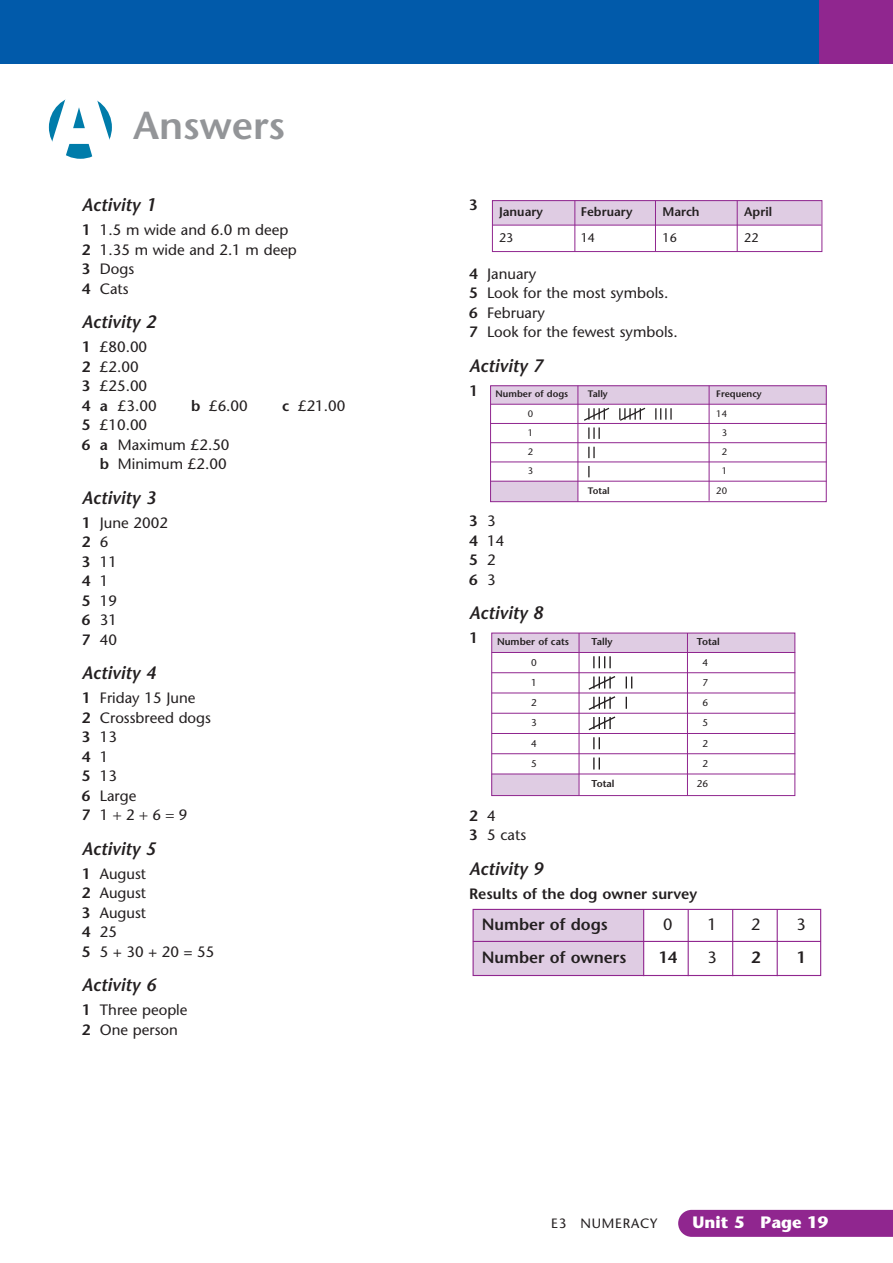
<style>
.page{position:relative;width:893px;height:1263px;background:#fff}
.page>*{position:absolute;margin:0;border:0;box-sizing:border-box;transform-origin:0 0}
.t1{font:800 105px "Franklin Gothic";color:#fff}
.t2{font:600 39px "Stone Sans";color:#939598}
.t3{font:italic 600 18px "Stone Sans";color:#231f20}
.t4{font:700 16.5px "Stone Sans";color:#fff}
.t5{font:600 16.35px "Stone Sans";color:#231f20}
.t6{font:16.35px "Stone Sans";color:#231f20}
.t7{font:15px/19.5px "Stone Sans";color:#231f20}
.t8{font:600 15px "Stone Sans";color:#231f20}
.t9{font:13.5px "Stone Sans";letter-spacing:.055em;color:#231f20}
.t10{font:600 12.45px "Stone Sans";color:#231f20}
.t11{font:12.45px "Stone Sans";color:#231f20}
.t12{font:600 9.9px "Stone Sans";color:#231f20}
.t13{font:9.9px "Stone Sans";color:#231f20}
.t14{font:600 9.45px "Stone Sans";color:#231f20}
.t15{font:9.45px "Stone Sans";color:#231f20}
.s1{font-weight:600}
</style>
<div class="page">
<div style="left:1px;top:0;width:822px;height:63px;background:#015aaa"></div>
<div style="left:819px;top:0;width:73px;height:63px;background:#90268f"></div>
<div style="left:49px;top:96px;width:63px;height:63px;background:#007caa;border-radius:50%"></div>
<hr style="left:0;top:0;width:1px;height:63px;background:#015aaa">
<div style="left:472px;top:909px;width:171px;height:67px;background:#dfcce3"></div>
<div style="left:472px;top:909px;width:349px;height:67px;border:1px solid #90268f"></div>
<hr style="left:473px;top:941px;width:347px;height:1px;background:#90268f">
<hr style="left:643px;top:909px;width:1px;height:67px;background:#90268f">
<hr style="left:687px;top:909px;width:1px;height:67px;background:#90268f">
<hr style="left:732px;top:909px;width:1px;height:67px;background:#90268f">
<hr style="left:776px;top:909px;width:1px;height:67px;background:#90268f">
<div style="left:491px;top:774px;width:88px;height:22px;background:#dfcce3"></div>
<div style="left:492px;top:633px;width:302px;height:19px;background:#dfcce3"></div>
<div style="left:491px;top:633px;width:304px;height:163px;border:1px solid #90268f"></div>
<hr style="left:491px;top:652px;width:304px;height:1px;background:#90268f">
<hr style="left:491px;top:672px;width:304px;height:1px;background:#90268f">
<hr style="left:491px;top:693px;width:304px;height:1px;background:#90268f">
<hr style="left:491px;top:713px;width:304px;height:1px;background:#90268f">
<hr style="left:491px;top:733px;width:304px;height:1px;background:#90268f">
<hr style="left:491px;top:753px;width:304px;height:1px;background:#90268f">
<hr style="left:491px;top:774px;width:304px;height:1px;background:#90268f">
<hr style="left:578px;top:633px;width:1px;height:163px;background:#90268f">
<hr style="left:687px;top:633px;width:1px;height:163px;background:#90268f">
<svg style="left:593px;top:656px;width:17px;height:12px"></svg>
<svg style="left:625px;top:697px;width:2px;height:12px"></svg>
<svg style="left:625px;top:677px;width:7px;height:12px"></svg>
<svg style="left:587px;top:676px;width:29px;height:55px"></svg>
<svg style="left:593px;top:737px;width:7px;height:12px"></svg>
<svg style="left:593px;top:758px;width:7px;height:12px"></svg>
<div style="left:490px;top:481px;width:88px;height:21px;background:#dfcce3"></div>
<div style="left:490px;top:386px;width:336px;height:18px;background:#dfcce3"></div>
<div style="left:490px;top:385px;width:336px;height:117px;border:1px solid #90268f"></div>
<hr style="left:490px;top:404px;width:336px;height:1px;background:#90268f">
<hr style="left:490px;top:423px;width:336px;height:1px;background:#90268f">
<hr style="left:490px;top:442px;width:336px;height:1px;background:#90268f">
<hr style="left:490px;top:462px;width:336px;height:1px;background:#90268f">
<hr style="left:490px;top:481px;width:336px;height:1px;background:#90268f">
<hr style="left:577px;top:386px;width:1px;height:116px;background:#90268f">
<hr style="left:708px;top:386px;width:1px;height:115px;background:#90268f">
<svg style="left:588px;top:447px;width:6px;height:11px"></svg>
<svg style="left:584px;top:407px;width:26px;height:32px"></svg>
<svg style="left:619px;top:407px;width:27px;height:14px"></svg>
<svg style="left:655px;top:408px;width:16px;height:12px"></svg>
<div style="left:492px;top:201px;width:329px;height:24px;background:#dfcce3"></div>
<div style="left:492px;top:200px;width:330px;height:52px;border:1px solid #90268f"></div>
<hr style="left:492px;top:225px;width:329px;height:1px;background:#90268f">
<hr style="left:574px;top:201px;width:1px;height:51px;background:#90268f">
<hr style="left:655px;top:201px;width:1px;height:50px;background:#90268f">
<hr style="left:736px;top:201px;width:1px;height:51px;background:#90268f">
<div style="left:678px;top:1210px;width:214px;height:27px;background:#90268f"></div>
<h1 class="t1" style="left:46px;top:86px;width:71px">A</h1>
<h2 class="t2" style="left:133px;top:111px;width:154px">Answers</h2>
<p class="t3" style="left:82px;top:198px;width:76px">Activity 1</p>
<p class="t7" style="left:82px;top:222px;width:216px"><span class="s1">1</span> 1.5 m wide and 6.0 m deep<br><span class="s1">2</span> 1.35 m wide and 2.1 m deep<br><span class="s1">3</span> Dogs<br><span class="s1">4</span> Cats</p>
<p class="t3" style="left:82px;top:315px;width:76px">Activity 2</p>
<p class="t7" style="left:82px;top:339px;width:76px"><span class="s1">1</span> £80.00<br><span class="s1">2</span> £2.00<br><span class="s1">3</span> £25.00<br><span class="s1">4 a</span> £3.00</p>
<p class="t7" style="left:191px;top:397px;width:58px"><span class="s1">b</span> £6.00</p>
<p class="t7" style="left:282px;top:397px;width:65px"><span class="s1">c</span> £21.00</p>
<p class="t7" style="left:82px;top:417px;width:67px"><span class="s1">5</span> £10.00</p>
<p class="t7" style="left:82px;top:436px;width:149px"><span class="s1">6 a</span> Maximum £2.50</p>
<p class="t7" style="left:100px;top:456px;width:128px"><span class="s1">b</span> Minimum £2.00</p>
<p class="t3" style="left:82px;top:490px;width:76px">Activity 3</p>
<p class="t7" style="left:82px;top:514px;width:88px"><span class="s1">1</span> June 2002<br><span class="s1">2</span> 6<br><span class="s1">3</span> 11<br><span class="s1">4</span> 1<br><span class="s1">5</span> 19<br><span class="s1">6</span> 31<br><span class="s1">7</span> 40</p>
<p class="t3" style="left:82px;top:666px;width:76px">Activity 4</p>
<p class="t7" style="left:82px;top:690px;width:131px"><span class="s1">1</span> Friday 15 June<br><span class="s1">2</span> Crossbreed dogs<br><span class="s1">3</span> 13<br><span class="s1">4</span> 1<br><span class="s1">5</span> 13<br><span class="s1">6</span> Large<br><span class="s1">7</span> 1 2 6 9</p>
<p class="t3" style="left:82px;top:841px;width:76px">Activity 5</p>
<p class="t7" style="left:82px;top:865px;width:134px"><span class="s1">1</span> August<br><span class="s1">2</span> August<br><span class="s1">3</span> August<br><span class="s1">4</span> 25<br><span class="s1">5</span> 5 + 30 + 20 = 55</p>
<p class="t3" style="left:82px;top:978px;width:76px">Activity 6</p>
<p class="t7" style="left:82px;top:1002px;width:107px"><span class="s1">1</span> Three people<br><span class="s1">2</span> One person</p>
<p class="t8" style="left:469px;top:199px;width:10px">3</p>
<p class="t10" style="left:499px;top:207px;width:45px">January</p>
<p class="t10" style="left:580px;top:207px;width:53px">February</p>
<p class="t10" style="left:662px;top:207px;width:39px">March</p>
<p class="t10" style="left:744px;top:207px;width:29px">April</p>
<p class="t11" style="left:499px;top:233px;width:16px">23</p>
<p class="t11" style="left:580px;top:233px;width:16px">14</p>
<p class="t11" style="left:662px;top:233px;width:16px">16</p>
<p class="t11" style="left:744px;top:233px;width:16px">22</p>
<p class="t7" style="left:469px;top:265px;width:210px"><span class="s1">4</span> January<br><span class="s1">5</span> Look for the most symbols.<br><span class="s1">6</span> February<br><span class="s1">7</span> Look for the fewest symbols.</p>
<p class="t3" style="left:469px;top:358px;width:76px">Activity 7</p>
<p class="t8" style="left:469px;top:385px;width:10px">1</p>
<p class="t14" style="left:495px;top:391px;width:74px">Number of dogs</p>
<p class="t14" style="left:588px;top:391px;width:21px">Tally</p>
<p class="t14" style="left:716px;top:391px;width:47px">Frequency</p>
<p class="t15" style="left:528px;top:410px;width:7px">0</p>
<p class="t15" style="left:716px;top:410px;width:12px">14</p>
<p class="t15" style="left:528px;top:429px;width:7px">1</p>
<p class="t15" style="left:721px;top:429px;width:7px">3</p>
<p class="t15" style="left:528px;top:448px;width:7px">2</p>
<p class="t15" style="left:721px;top:448px;width:7px">2</p>
<p class="t15" style="left:528px;top:467px;width:7px">3</p>
<p class="t15" style="left:721px;top:467px;width:7px">1</p>
<p class="t14" style="left:588px;top:487px;width:23px">Total</p>
<p class="t15" style="left:716px;top:487px;width:12px">20</p>
<p class="t7" style="left:469px;top:513px;width:37px"><span class="s1">3</span> 3<br><span class="s1">4</span> 14<br><span class="s1">5</span> 2<br><span class="s1">6</span> 3</p>
<p class="t3" style="left:469px;top:606px;width:76px">Activity 8</p>
<p class="t8" style="left:469px;top:632px;width:10px">1</p>
<p class="t12" style="left:497px;top:638px;width:74px">Number of cats</p>
<p class="t12" style="left:591px;top:638px;width:22px">Tally</p>
<p class="t12" style="left:697px;top:638px;width:24px">Total</p>
<p class="t13" style="left:531px;top:658px;width:7px">0</p>
<p class="t13" style="left:702px;top:658px;width:7px">4</p>
<p class="t13" style="left:531px;top:679px;width:7px">1</p>
<p class="t13" style="left:702px;top:679px;width:7px">7</p>
<p class="t13" style="left:531px;top:699px;width:7px">2</p>
<p class="t13" style="left:702px;top:699px;width:7px">6</p>
<p class="t13" style="left:531px;top:719px;width:7px">3</p>
<p class="t13" style="left:702px;top:719px;width:7px">5</p>
<p class="t13" style="left:531px;top:739px;width:7px">4</p>
<p class="t13" style="left:702px;top:739px;width:7px">2</p>
<p class="t13" style="left:531px;top:760px;width:7px">5</p>
<p class="t13" style="left:702px;top:760px;width:7px">2</p>
<p class="t12" style="left:591px;top:780px;width:24px">Total</p>
<p class="t13" style="left:697px;top:780px;width:13px">26</p>
<p class="t7" style="left:469px;top:807px;width:59px"><span class="s1">2</span> 4<br><span class="s1">3</span> 5 cats</p>
<p class="t3" style="left:469px;top:861px;width:76px">Activity 9</p>
<p class="t8" style="left:469px;top:888px;width:230px">Results of the dog owner survey</p>
<p class="t5" style="left:482px;top:918px;width:128px">Number of dogs</p>
<p class="t6" style="left:663px;top:918px;width:11px">0</p>
<p class="t6" style="left:707px;top:918px;width:11px">1</p>
<p class="t6" style="left:751px;top:918px;width:11px">2</p>
<p class="t6" style="left:796px;top:918px;width:11px">3</p>
<p class="t5" style="left:482px;top:951px;width:146px">Number of owners</p>
<p class="t5" style="left:658px;top:951px;width:20px">14</p>
<p class="t6" style="left:707px;top:951px;width:11px">3</p>
<p class="t5" style="left:751px;top:951px;width:11px">2</p>
<p class="t5" style="left:796px;top:951px;width:11px">1</p>
<p class="t9" style="left:551px;top:1219px;width:108px">E3 NUMERACY</p>
<p class="t4" style="left:692px;top:1216px;width:137px">Unit 5 Page 19</p>
</div>
